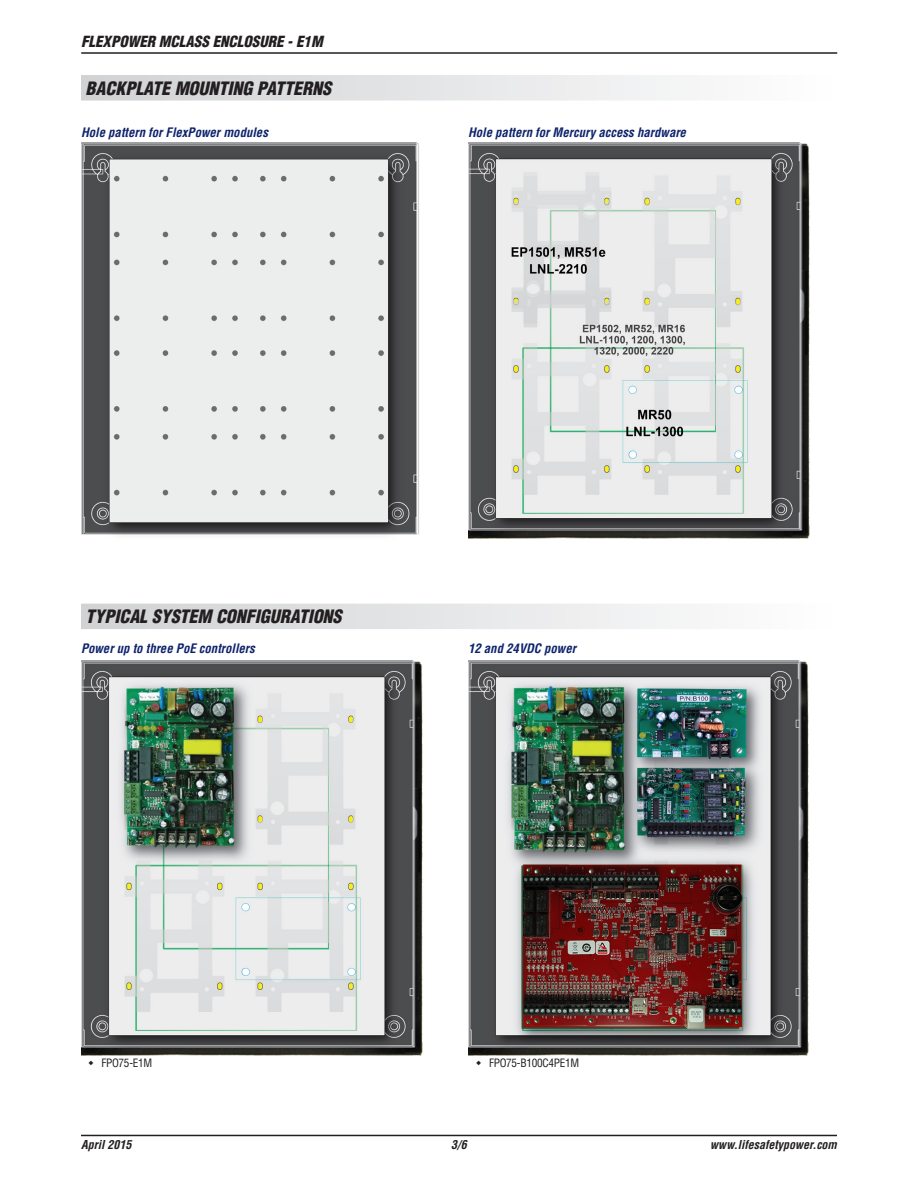
<style>
.page{position:relative;width:918px;height:1188px;background:#fff}
.page>*{position:absolute;margin:0;border:0;box-sizing:border-box;transform-origin:0 0}
.t1{font:italic 900 condensed 18px "Helvetica LT Std";color:#231f20}
.t2{font:italic 900 condensed 15px "Helvetica LT Std";color:#231f20}
.t3{font:italic 700 condensed 12.75px "Helvetica LT Std";color:#0f236c}
.t4{font:italic 700 condensed 12px "Helvetica LT Std";color:#231f20}
.t5{font:condensed 11.25px "Helvetica LT Std";letter-spacing:-.025em;color:#231f20}
</style>
<div class="page">
<hr style="left:81px;top:52px;width:756px;height:2px;background:#231f20">
<div style="left:81px;top:604px;width:754px;height:25px;background:linear-gradient(to right,#d0d1d4,#fefefe)"></div>
<img style="left:468px;top:660px;width:341px;height:395px">
<img style="left:81px;top:660px;width:341px;height:395px">
<div style="left:81px;top:75px;width:754px;height:26px;background:linear-gradient(to right,#d0d1d4,#fefefe)"></div>
<img style="left:81px;top:143px;width:338px;height:392px">
<img style="left:468px;top:143px;width:342px;height:396px">
<hr style="left:81px;top:1135px;width:756px;height:1px;background:#231f20">
<img style="left:522px;top:864px;width:220px;height:164px">
<p class="t2" style="left:81px;top:32px;width:243px">FLEXPOWER MCLASS ENCLOSURE - E1M</p>
<h1 class="t1" style="left:86px;top:77px;width:247px">BACKPLATE MOUNTING PATTERNS</h1>
<p class="t3" style="left:81px;top:124px;width:189px">Hole pattern for FlexPower modules</p>
<p class="t3" style="left:468px;top:124px;width:219px">Hole pattern for Mercury access hardware</p>
<h1 class="t1" style="left:86px;top:605px;width:258px">TYPICAL SYSTEM CONFIGURATIONS</h1>
<p class="t3" style="left:81px;top:640px;width:175px">Power up to three PoE controllers</p>
<p class="t3" style="left:468px;top:640px;width:110px">12 and 24VDC power</p>
<p class="t5" style="left:101px;top:1056px;width:52px">FPO75-E1M</p>
<p class="t5" style="left:489px;top:1056px;width:92px">FPO75-B100C4PE1M</p>
<p class="t4" style="left:81px;top:1137px;width:52px">April 2015</p>
<p class="t4" style="left:451px;top:1137px;width:17px">3/6</p>
<p class="t4" style="left:710px;top:1137px;width:128px">www.lifesafetypower.com</p>
</div>
